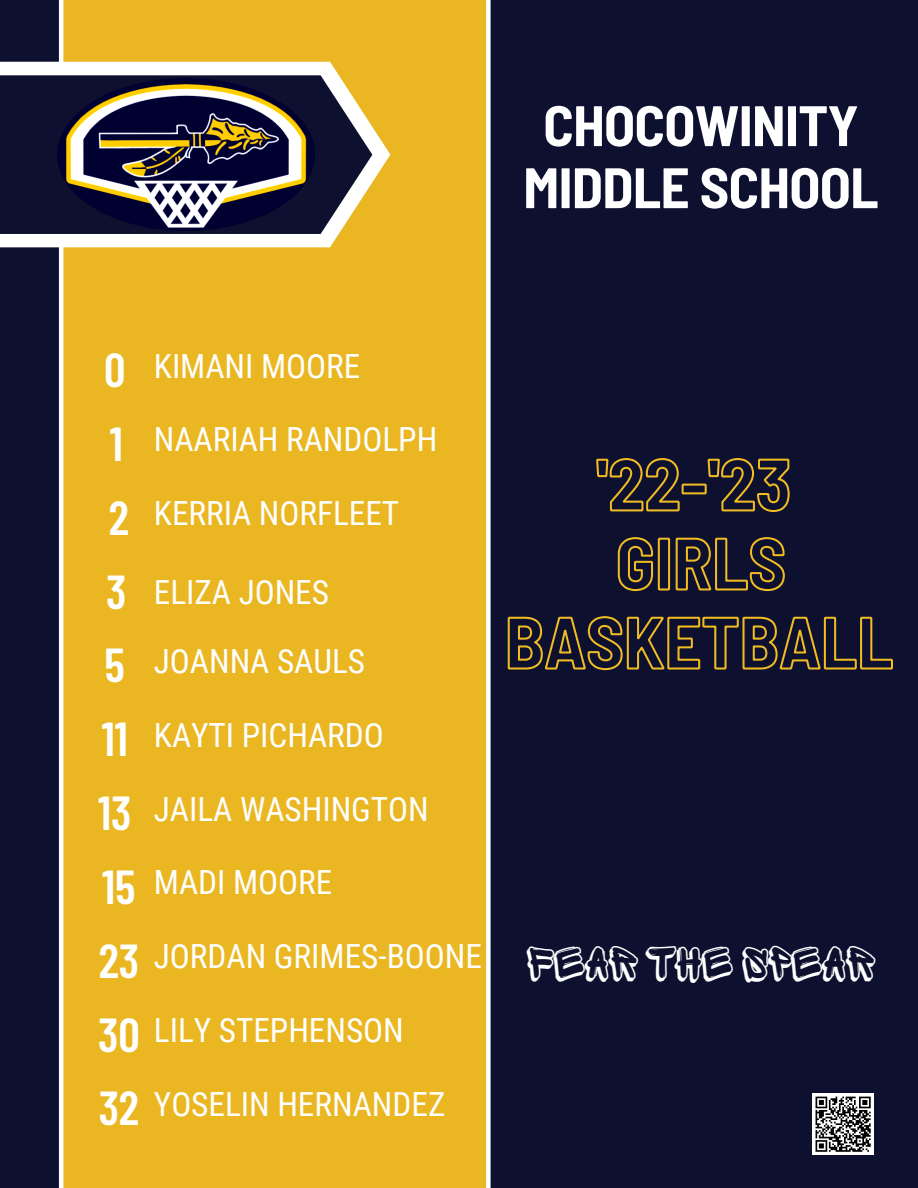
<style>
.page{position:relative;width:918px;height:1188px;background:#0d112f}
.page>*{position:absolute;margin:0;border:0;box-sizing:border-box;transform-origin:0 0}
.t1{font:700 semi-condensed 57px/62.1px "Barlow";letter-spacing:-.01em;color:#fff;text-align:center}
.t2{font:600 47.55px/73.8px "Barlow Condensed";color:#fff}
.t3{font:45.3px "Sprite Graffiti Shadow";color:#fff}
.t4{font:33.3px/69.3px "Roboto Condensed";color:#fff}
.s1{font-family:"Barlow Condensed";font-weight:600;font-size:47.55px}
</style>
<div class="page">
<div style="left:59px;top:0;width:428px;height:1188px;background:#f0bb23"></div>
<div style="left:486px;top:0;width:5px;height:1188px;background:#fff"></div>
<hr style="left:59px;top:0;width:4px;height:1188px;background:#fff">
<svg style="left:0;top:62px;width:390px;height:185px;fill:#fff"></svg>
<svg style="left:0;top:75px;width:372px;height:159px;fill:#0d112f"></svg>
<img style="left:57px;top:78px;width:258px;height:152px">
<div style="left:812px;top:1093px;width:62px;height:62px;background:#fff"></div>
<svg style="left:815px;top:1096px;width:56px;height:56px"></svg>
<svg style="left:596px;top:458px;width:194px;height:54px"></svg>
<svg style="left:617px;top:537px;width:168px;height:55px"></svg>
<svg style="left:507px;top:616px;width:386px;height:55px"></svg>
<h1 class="t1" style="left:523px;top:92px;width:357px">CHOCOWINITY<br>MIDDLE SCHOOL</h1>
<h2 class="t2" style="left:98px;top:332px;width:43px">0<br>1<br>2<br>3<br>5<br>11<br>13<br>15<br>23<br>30</h2>
<p class="t4" style="left:154px;top:332px;width:208px">KIMANI MOORE</p>
<p class="t4" style="left:154px;top:405px;width:285px">NAARIAH RANDOLPH</p>
<p class="t4" style="left:154px;top:479px;width:247px">KERRIA NORFLEET</p>
<p class="t4" style="left:154px;top:558px;width:213px">ELIZA JONES<br>JOANNA SAULS</p>
<p class="t4" style="left:154px;top:701px;width:231px">KAYTI PICHARDO</p>
<p class="t4" style="left:154px;top:775px;width:276px">JAILA WASHINGTON</p>
<p class="t4" style="left:154px;top:848px;width:180px">MADI MOORE</p>
<p class="t4" style="left:154px;top:922px;width:329px">JORDAN GRIMES-BOONE</p>
<p class="t4" style="left:154px;top:996px;width:251px">LILY STEPHENSON</p>
<p class="t4" style="left:99px;top:1070px;width:348px"><span class="s1">32</span> YOSELIN HERNANDEZ</p>
<h3 class="t3" style="left:528px;top:941px;width:348px">FEAR THE SPEAR</h3>
</div>
